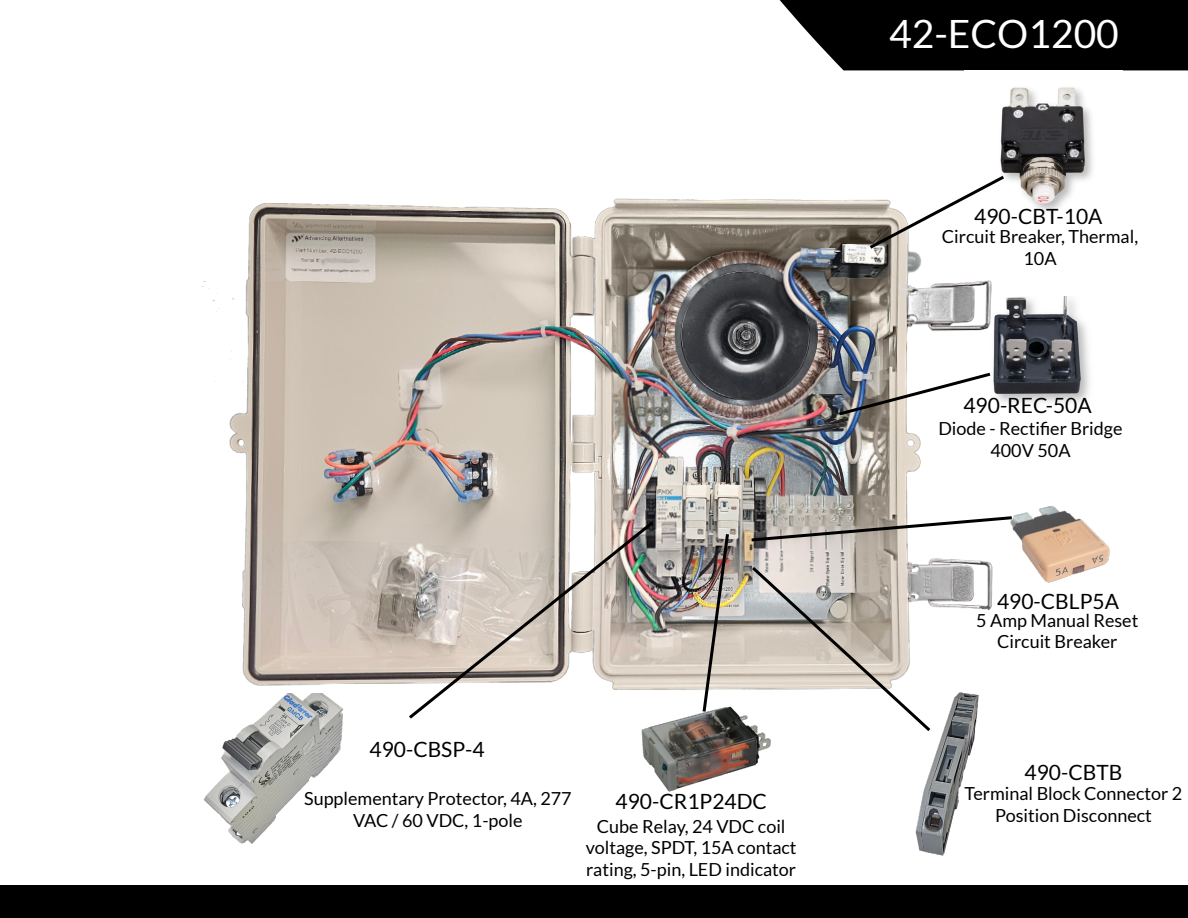
<style>
.page{position:relative;width:1188px;height:918px;background:#fff}
.page>*{position:absolute;margin:0;border:0;box-sizing:border-box;transform-origin:0 0}
.t1{font:39px "Lato";color:#fff}
.t2{font:36px "Lato";color:#fff}
.t3{font:21px "Lato";color:#000}
.t4{font:18px/21.6px "Lato";color:#000;text-align:center}
</style>
<div class="page">
<img style="left:1004px;top:297px;width:86px;height:106px">
<img style="left:202px;top:198px;width:802px;height:492px">
<svg style="left:779px;top:0;width:409px;height:70px;background:#131313"></svg>
<div style="left:0;top:886px;width:1188px;height:32px;background:#000"></div>
<svg style="left:836px;top:371px;width:158px;height:47px"></svg>
<img style="left:1000px;top:87px;width:93px;height:125px">
<svg style="left:866px;top:173px;width:141px;height:78px"></svg>
<img style="left:974px;top:498px;width:136px;height:164px">
<svg style="left:748px;top:514px;width:267px;height:29px"></svg>
<img style="left:641px;top:707px;width:130px;height:85px">
<img style="left:701px;top:531px;width:30px;height:184px">
<svg style="left:406px;top:519px;width:251px;height:203px"></svg>
<img style="left:915px;top:685px;width:75px;height:171px">
<svg style="left:749px;top:564px;width:185px;height:170px"></svg>
<img style="left:203px;top:693px;width:141px;height:151px">
<h1 class="t1" style="left:889px;top:13px;width:231px">42-ECO1200</h1>
<h2 class="t2" style="left:883px;top:18px;width:217px">43-SRTB2-24</h2>
<p class="t3" style="left:974px;top:205px;width:130px">490-CBT-10A</p>
<p class="t4" style="left:942px;top:226px;width:198px">Circuit Breaker, Thermal,<br>10A</p>
<p class="t3" style="left:963px;top:394px;width:130px">490-REC-50A</p>
<p class="t4" style="left:938px;top:418px;width:186px">Diode - Rectifier Bridge<br>400V 50A</p>
<p class="t3" style="left:997px;top:590px;width:123px">490-CBLP5A</p>
<p class="t3" style="left:370px;top:738px;width:117px">490-CBSP-4</p>
<p class="t4" style="left:976px;top:609px;width:164px">5 Amp Manual Reset<br>Circuit Breaker</p>
<p class="t3" style="left:1025px;top:761px;width:99px">490-CBTB</p>
<p class="t4" style="left:304px;top:788px;width:269px">Supplementary Protector, 4A, 277<br>VAC / 60 VDC, 1-pole</p>
<p class="t4" style="left:965px;top:783px;width:219px">Terminal Block Connector 2<br>Position Disconnect</p>
<p class="t3" style="left:616px;top:790px;width:153px">490-CR1P24DC</p>
<p class="t4" style="left:586px;top:815px;width:212px">Cube Relay, 24 VDC coil voltage, SPDT, 15A contact rating, 5-pin, LED indicator</p>
</div>
